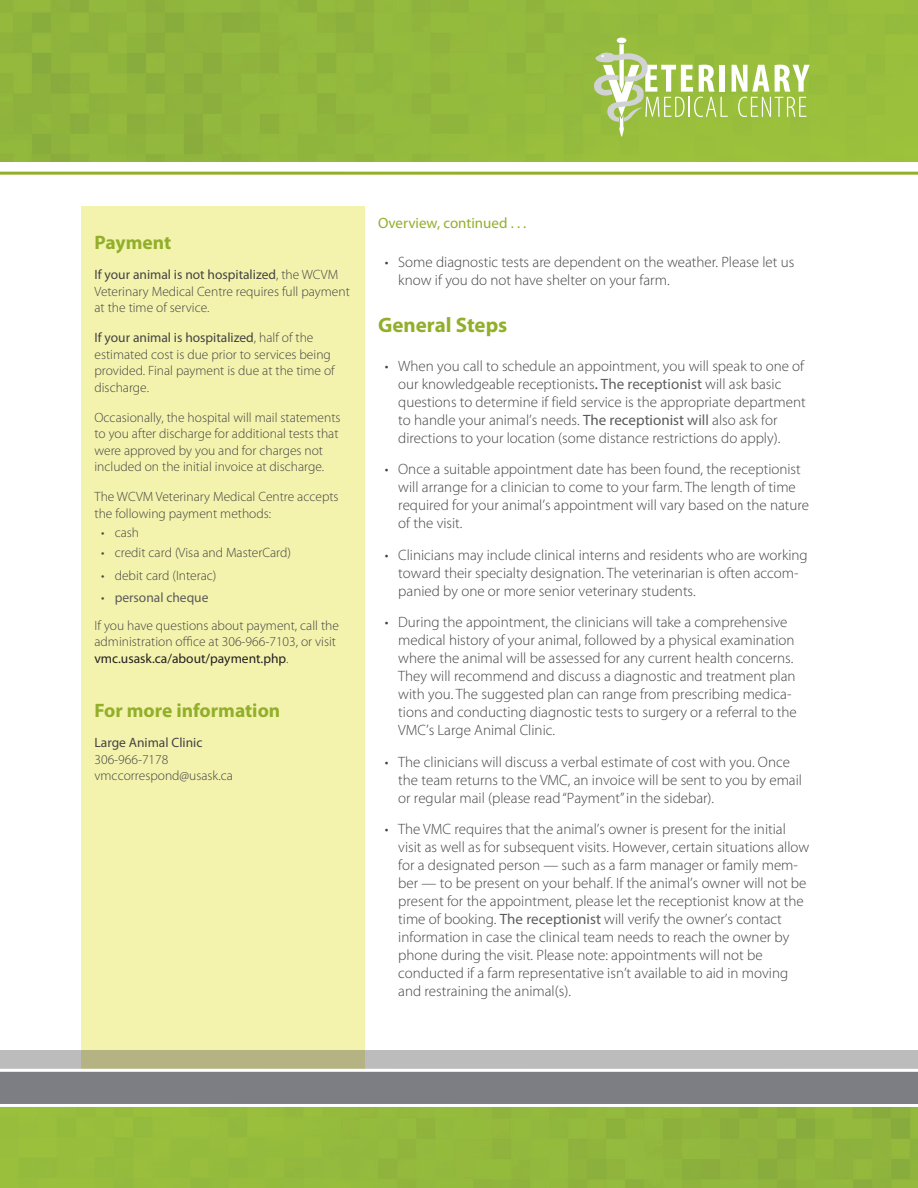
<style>
.page{position:relative;width:918px;height:1188px;background:#fff}
.page>*{position:absolute;margin:0;border:0;box-sizing:border-box;transform-origin:0 0}
.t1{font:700 21px "Myriad Pro";color:#92af2a}
.t2{font:700 19.5px "Myriad Pro";color:#92af2a}
.t3{font:300 15px/18px "Myriad Pro";color:#434343}
.t4{font:15px "Myriad Pro";color:#92af2a}
.t5{font:300 13.5px/16.5px "Myriad Pro";color:#434343}
.t6{font:13.5px "Myriad Pro";color:#434343}
.s1{font-weight:400}
.s2{font-weight:400;color:#5a5a5d}
.s3{font-weight:400;color:#231f20}
.s4{font-weight:400;color:#5f5f62}
.s5{font-weight:400;color:#58585a}
.s6{font-weight:400;color:#616264}
.s7{font-weight:400;color:#5c5c5f}
</style>
<div class="page">
<div style="left:0;top:1107px;width:918px;height:81px;background:#94b93d"></div>
<img style="left:0;top:0;width:918px;height:162px">
<hr style="left:0;top:172px;width:918px;height:3px;background:#92af2a">
<div style="left:81px;top:206px;width:283px;height:901px;background:#f3f3ae"></div>
<div style="left:0;top:1070px;width:918px;height:37px;background:#7d7e83"></div>
<hr style="left:0;top:1104px;width:918px;height:3px;background:#fff">
<svg style="left:0;top:1050px;width:918px;height:19px;background:#bbb9ab"></svg>
<hr style="left:0;top:1069px;width:918px;height:3px;background:#fff">
<div style="left:617px;top:38px;width:9px;height:5px;background:#fff;border-radius:50%"></div>
<svg style="left:594px;top:44px;width:216px;height:93px;background:#adca68"></svg>
<h2 class="t2" style="left:94px;top:230px;width:78px">Payment</h2>
<p class="t5" style="left:94px;top:266px;width:257px"><span class="s1">If your animal is not hospitalized</span>, the WCVM<br>Veterinary Medical Centre requires full payment at the time of service.</p>
<p class="t5" style="left:94px;top:329px;width:242px"><span class="s1">If your animal is hospitalized</span>, half of the estimated cost is due prior to services being provided. Final payment is due at the time of discharge.</p>
<p class="t5" style="left:94px;top:409px;width:248px">Occasionally, the hospital will mail statements to you after discharge for additional tests that were approved by you and for charges not included on the initial invoice at discharge.</p>
<p class="t5" style="left:94px;top:488px;width:246px">The WCVM Veterinary Medical Centre accepts the following payment methods:</p>
<p class="t5" style="left:101px;top:524px;width:39px">• cash</p>
<p class="t5" style="left:101px;top:544px;width:191px">• credit card (Visa and MasterCard)</p>
<p class="t5" style="left:101px;top:567px;width:117px">• debit card (Interac)</p>
<p class="t5" style="left:94px;top:584px;width:246px;line-height:27.6px;text-indent:7px">• <span class="s2">personal cheque<br></span>If you have questions about payment, call the</p>
<p class="t5" style="left:94px;top:634px;width:243px">administration office at 306-966-7103, or visit <span class="s3">vmc.usask.ca/about/payment.php</span>.</p>
<h2 class="t2" style="left:94px;top:698px;width:187px">For more information</h2>
<p class="t6" style="left:94px;top:734px;width:109px">Large Animal Clinic</p>
<p class="t5" style="left:94px;top:751px;width:140px">306-966-7178 vmccorrespond@usask.ca</p>
<p class="t4" style="left:378px;top:214px;width:150px">Overview, continued . . .</p>
<p class="t3" style="left:398px;top:253px;width:398px;text-indent:-14px">• Some diagnostic tests are dependent on the weather. Please let us know if you do not have shelter on your farm.</p>
<h1 class="t1" style="left:378px;top:312px;width:131px">General Steps</h1>
<p class="t3" style="left:398px;top:357px;width:409px;text-indent:-14px">• When you call to schedule an appointment, you will speak to one of our knowledgeable receptionists<span class="s1">.</span> <span class="s4">The receptionist</span> will ask basic questions to determine if field service is the appropriate department to handle your animal’s needs. <span class="s5">The receptionist</span> <span class="s6">will</span> also ask for directions to your location (some distance restrictions do apply).</p>
<p class="t3" style="left:398px;top:460px;width:412px;text-indent:-14px">• Once a suitable appointment date has been found, the receptionist will arrange for a clinician to come to your farm. The length of time required for your animal’s appointment will vary based on the nature of the visit.</p>
<p class="t3" style="left:398px;top:546px;width:411px;text-indent:-14px">• Clinicians may include clinical interns and residents who are working toward their specialty designation. The veterinarian is often accom&shy;panied by one or more senior veterinary students.</p>
<p class="t3" style="left:398px;top:613px;width:400px;text-indent:-14px">• During the appointment, the clinicians will take a comprehensive medical history of your animal, followed by a physical examination where the animal will be assessed for any current health concerns.<br>They will recommend and discuss a diagnostic and treatment plan with you. The suggested plan can range from prescribing medica&shy;tions and conducting diagnostic tests to surgery or a referral to the VMC’s Large Animal Clinic.</p>
<p class="t3" style="left:398px;top:753px;width:405px;text-indent:-14px">• The clinicians will discuss a verbal estimate of cost with you. Once the team returns to the VMC, an invoice will be sent to you by email or regular mail (please read “Payment” in the sidebar).</p>
<p class="t3" style="left:398px;top:820px;width:413px;text-indent:-14px">• The VMC requires that the animal’s owner is present for the initial visit as well as for subsequent visits. However, certain situations allow for a designated person — such as a farm manager or family mem&shy;ber — to be present on your behalf. If the animal’s owner will not be present for the appointment, please let the receptionist know at the time of booking. <span class="s7">The receptionist</span> will verify the owner’s contact information in case the clinical team needs to reach the owner by phone during the visit. Please note: appointments will not be conducted if a farm representative isn’t available to aid in moving and restraining the animal(s).</p>
</div>
